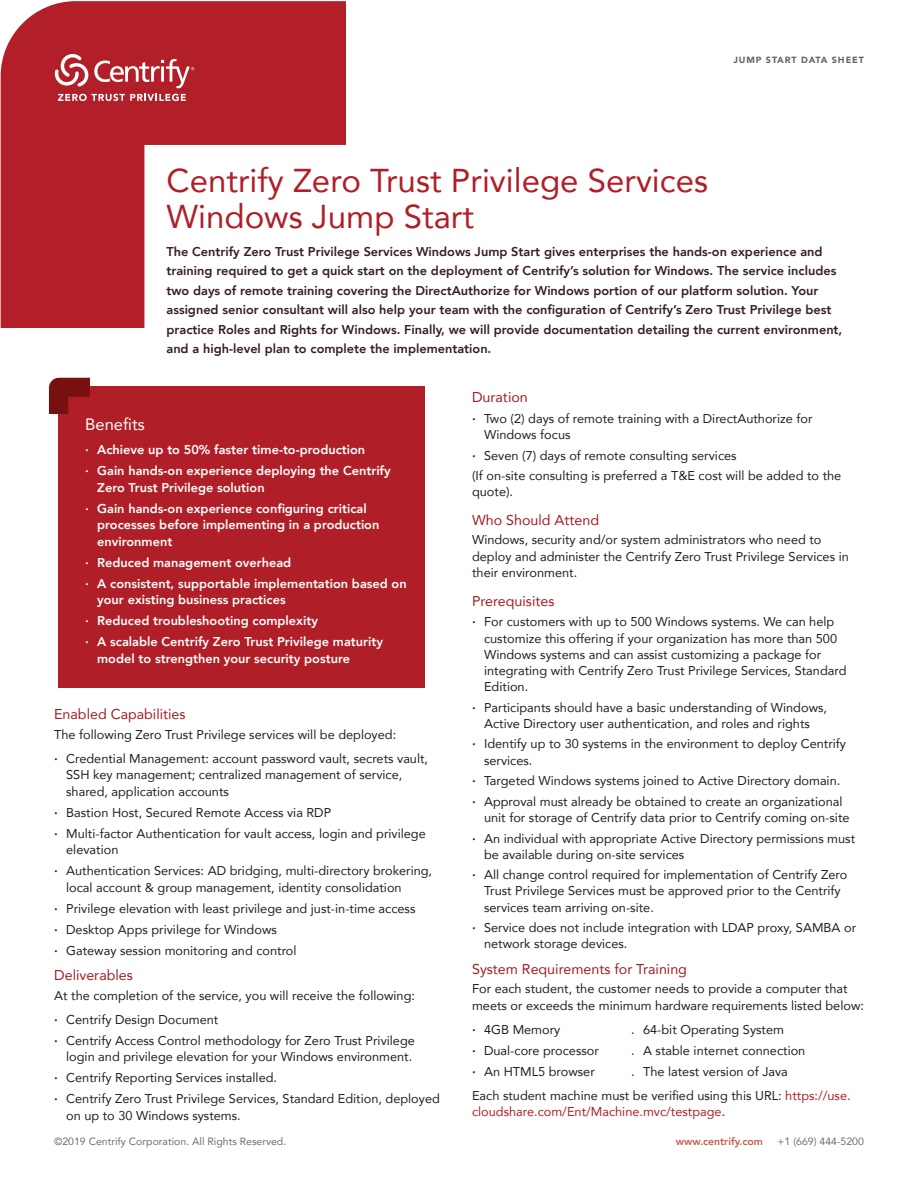
<style>
.page{position:relative;width:918px;height:1188px;background:#fff}
.page>*{position:absolute;margin:0;border:0;box-sizing:border-box;transform-origin:0 0}
.t1{font:33px/36px "Avenir";color:#b01f27}
.t2{font:16.5px "Avenir";color:#fff}
.t3{font:14.25px "Avenir";color:#a11d23}
.t4{font:12.75px/16.2px "Avenir";color:#231f20}
.t5{font:800 12.75px/19.5px "Avenir";color:#361f1f}
.t6{font:800 12.75px/21px "Avenir";color:#fff}
.t7{font:12.75px "Avenir";color:#b01f27}
.t8{font:10.5px "Avenir";color:#6c6d70}
.t9{font:800 10.5px "Avenir";color:#c1614b}
.t10{font:900 9px "Avenir";letter-spacing:.1em;color:#63656a}
.s1{font-weight:800}
.s2{color:#b01f27}
.s3{color:#231f20}
</style>
<div class="page">
<svg style="left:1px;top:1px;width:345px;height:327px;fill:#b21f28"></svg>
<svg style="left:55px;top:54px;width:139px;height:34px"></svg>
<svg style="left:58px;top:94px;width:128px;height:7px"></svg>
<div style="left:58px;top:387px;width:367px;height:301px;background:#b01f27"></div>
<svg style="left:48px;top:377px;width:71px;height:37px"></svg>
<p class="t10" style="left:733px;top:52px;width:132px">JUMP START DATA SHEET</p>
<h1 class="t1" style="left:166px;top:162px;width:543px">Centrify Zero Trust Privilege Services<br>Windows Jump Start</h1>
<p class="t5" style="left:166px;top:241px;width:677px">The Centrify Zero Trust Privilege Services Windows Jump Start gives enterprises the hands-on experience and training required to get a quick start on the deployment of Centrify’s solution for Windows. The service includes two days of remote training covering the DirectAuthorize for Windows portion of our platform solution. Your assigned senior consultant will also help your team with the configuration of Centrify’s Zero Trust Privilege best practice Roles and Rights for Windows. Finally, we will provide documentation detailing the current environment, and a high-level plan to complete the implementation.</p>
<p class="t2" style="left:85px;top:411px;width:61px">Benefits</p>
<p class="t6" style="left:85px;top:439px;width:307px">∙ Achieve up to 50% faster time-to-production<br>∙ Gain hands-on experience deploying the Centrify</p>
<p class="t6" style="left:85px;top:477px;width:283px;text-indent:12px">Zero Trust Privilege solution<br>∙ Gain hands-on experience configuring critical</p>
<p class="t6" style="left:97px;top:517px;width:284px;line-height:16.5px">processes before implementing in a production environment</p>
<p class="t6" style="left:85px;top:552px;width:323px">∙ Reduced management overhead<br>∙ A consistent, supportable implementation based on</p>
<p class="t6" style="left:85px;top:589px;width:299px;text-indent:12px">your existing business practices<br>∙ Reduced troubleshooting complexity<br>∙ A scalable Centrify Zero Trust Privilege maturity</p>
<p class="t6" style="left:97px;top:648px;width:254px">model to strengthen your security posture</p>
<p class="t3" style="left:54px;top:703px;width:133px">Enabled Capabilities</p>
<p class="t4" style="left:54px;top:722px;width:375px;line-height:24px">The following Zero Trust Privilege services will be deployed:<br><span class="s1">∙</span> Credential Management: account password vault, secrets vault,</p>
<p class="t4" style="left:66px;top:766px;width:338px">SSH key management; centralized management of service, shared, application accounts</p>
<p class="t4" style="left:54px;top:801px;width:373px;line-height:21px"><span class="s1">∙</span> Bastion Host, Secured Remote Access via RDP<br><span class="s1">∙</span> Multi-factor Authentication for vault access, login and privilege</p>
<p class="t4" style="left:54px;top:839px;width:379px;line-height:21px;text-indent:12px">elevation<br><span class="s1">∙</span> Authentication Services: AD bridging, multi-directory brokering,</p>
<p class="t4" style="left:54px;top:876px;width:363px;line-height:21px;text-indent:12px">local account &amp; group management, identity consolidation<br><span class="s1">∙</span> Privilege elevation with least privilege and just-in-time access <span class="s1">∙</span> Desktop Apps privilege for Windows<br><span class="s1">∙</span> Gateway session monitoring and control</p>
<p class="t3" style="left:54px;top:964px;width:80px">Deliverables</p>
<p class="t4" style="left:54px;top:983px;width:362px;line-height:24px">At the completion of the service, you will receive the following: <span class="s1">∙</span> Centrify Design Document</p>
<p class="t4" style="left:54px;top:1032px;width:362px;text-align:right"><span class="s1">∙</span> Centrify Access Control methodology for Zero Trust Privilege login and privilege elevation for your Windows environment.</p>
<p class="t4" style="left:54px;top:1067px;width:387px;line-height:21px"><span class="s1">∙</span> Centrify Reporting Services installed.<br><span class="s1">∙</span> Centrify Zero Trust Privilege Services, Standard Edition, deployed</p>
<p class="t4" style="left:66px;top:1107px;width:176px">on up to 30 Windows systems.</p>
<p class="t3" style="left:472px;top:385px;width:57px">Duration</p>
<p class="t4" style="left:484px;top:410px;width:330px;text-indent:-12px"><span class="s1">∙</span> Two (2) days of remote training with a DirectAuthorize for<br>Windows focus</p>
<p class="t4" style="left:472px;top:446px;width:371px;line-height:19.5px"><span class="s1">∙</span> Seven (7) days of remote consulting services<br>(If on-site consulting is preferred a T&amp;E cost will be added to the</p>
<p class="t4" style="left:472px;top:483px;width:43px">quote).</p>
<p class="t3" style="left:472px;top:508px;width:129px">Who Should Attend</p>
<p class="t4" style="left:472px;top:531px;width:378px">Windows, security and/or system administrators who need to deploy and administer the Centrify Zero Trust Privilege Services in their environment.</p>
<p class="t3" style="left:472px;top:589px;width:84px">Prerequisites</p>
<p class="t4" style="left:484px;top:614px;width:364px;text-indent:-12px"><span class="s1">∙</span> For customers with up to 500 Windows systems. We can help customize this offering if your organization has more than 500<br>Windows systems and can assist customizing a package for integrating with Centrify Zero Trust Privilege Services, Standard Edition.</p>
<p class="t4" style="left:472px;top:699px;width:357px;text-align:center"><span class="s1">∙</span> Participants should have a basic understanding of Windows,<br>Active Directory user authentication, and roles and rights</p>
<p class="t4" style="left:484px;top:735px;width:363px;text-indent:-12px"><span class="s1">∙</span> Identify up to 30 systems in the environment to deploy Centrify services.</p>
<p class="t4" style="left:472px;top:770px;width:372px;line-height:20.7px"><span class="s1">∙</span> Targeted Windows systems joined to Active Directory domain. <span class="s1">∙</span> Approval must already be obtained to create an organizational</p>
<p class="t4" style="left:472px;top:807px;width:385px;line-height:20.7px;text-align:center">unit for storage of Centrify data prior to Centrify coming on-site<br><span class="s1">∙</span> An individual with appropriate Active Directory permissions must</p>
<p class="t4" style="left:472px;top:844px;width:377px;line-height:20.7px;text-indent:12px">be available during on-site services<br><span class="s1">∙</span> All change control required for implementation of Centrify Zero</p>
<p class="t4" style="left:484px;top:883px;width:358px">Trust Privilege Services must be approved prior to the Centrify services team arriving on-site.</p>
<p class="t4" style="left:484px;top:919px;width:374px;text-indent:-12px"><span class="s1">∙</span> Service does not include integration with LDAP proxy, SAMBA or network storage devices.</p>
<p class="t3" style="left:472px;top:957px;width:216px">System Requirements for Training</p>
<p class="t4" style="left:472px;top:980px;width:393px">For each student, the customer needs to provide a computer that meets or exceeds the minimum hardware requirements listed below:</p>
<p class="t4" style="left:472px;top:1021px;width:90px"><span class="s1">∙</span> 4GB Memory</p>
<p class="t4" style="left:631px;top:1021px;width:155px">. 64-bit Operating System</p>
<p class="t4" style="left:472px;top:1042px;width:128px"><span class="s1">∙</span> Dual-core processor</p>
<p class="t4" style="left:631px;top:1042px;width:176px">. A stable internet connection</p>
<p class="t4" style="left:472px;top:1063px;width:124px"><span class="s1">∙</span> An HTML5 browser</p>
<p class="t4" style="left:472px;top:1059px;width:380px;line-height:24px;text-indent:159px">. The latest version of Java<br>Each student machine must be verified using this URL: <span class="s2">https://use.</span></p>
<p class="t7" style="left:472px;top:1102px;width:255px">cloudshare.com/Ent/Machine.mvc/testpage<span class="s3">.</span></p>
<p class="t8" style="left:54px;top:1132px;width:234px">©2019 Centrify Corporation. All Rights Reserved.</p>
<p class="t9" style="left:676px;top:1133px;width:89px">www.centrify.com</p>
<p class="t8" style="left:778px;top:1132px;width:88px">+1 (669) 444-5200</p>
</div>
